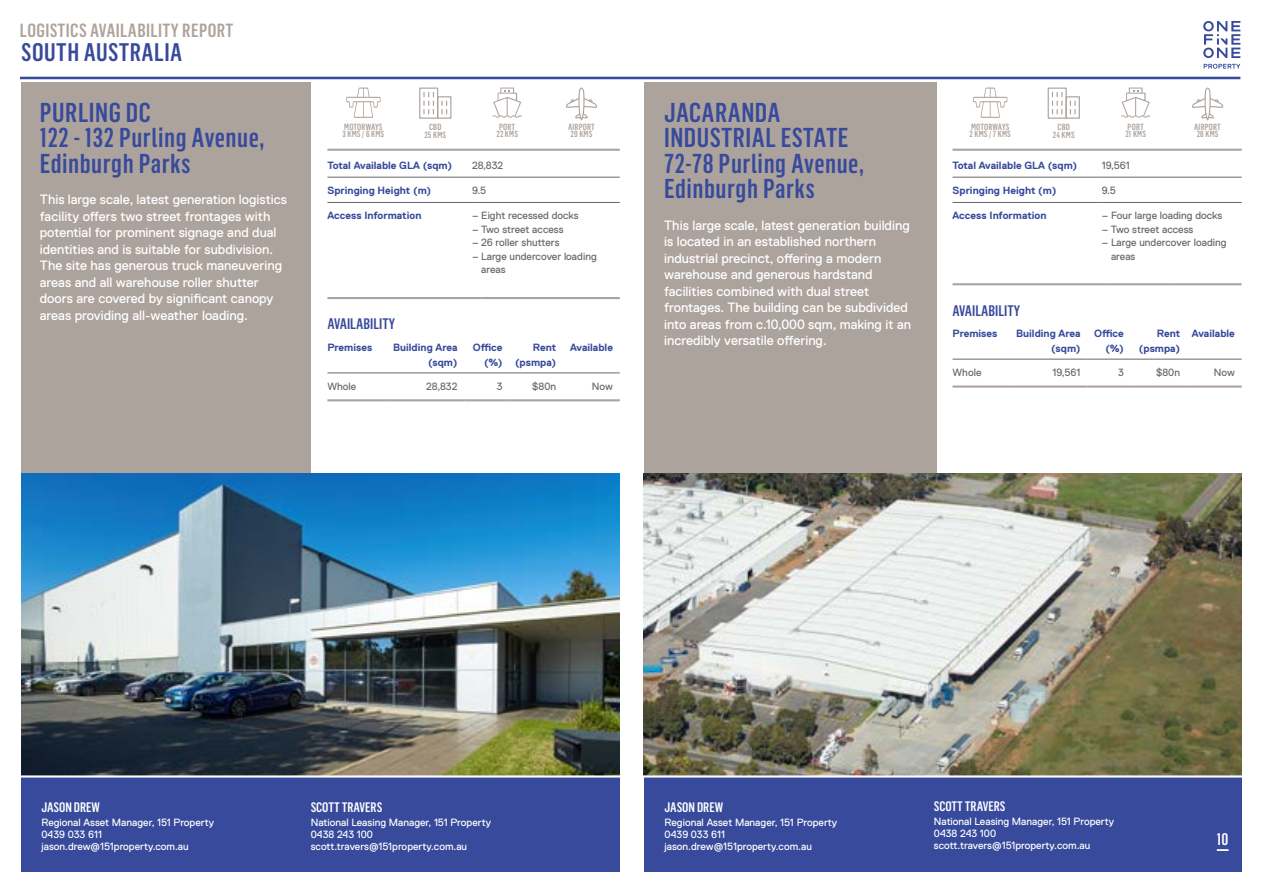
<style>
.page{position:relative;width:1263px;height:893px;background:#fff}
.page>*{position:absolute;margin:0;border:0;box-sizing:border-box;transform-origin:0 0}
.t1{font:500 26.85px/25.5px "Flama Condensed";letter-spacing:.02em;color:#374a9b}
.t2{font:500 25.05px "Flama Condensed";letter-spacing:.02em;color:#374a9b}
.t3{font:500 18.75px "Flama Condensed";letter-spacing:.02em;color:#ada39d}
.t4{font:500 16.5px "Flama Condensed";color:#fff}
.t5{font:500 15px "Flama Condensed";color:#374a9b}
.t6{font:13.5px/16.5px "Replica";color:#fff}
.t7{font:500 13.5px "Flama Condensed";color:#fff}
.t8{font:10.5px/12px "Replica";color:#fff}
.t9{font:700 10.5px/15.3px "Replica";color:#374a9b;text-align:right}
.t10{font:10.5px/13.5px "Replica";color:#686866}
.t11{font:500 8.85px/7.5px "Flama Condensed";letter-spacing:.02em;color:#ada39d}
</style>
<div class="page">
<div style="left:644px;top:775px;width:597px;height:97px;background:#374a9b"></div>
<div style="left:21px;top:82px;width:290px;height:391px;background:#ada39d"></div>
<div style="left:644px;top:82px;width:292px;height:391px;background:#ada39d"></div>
<div style="left:21px;top:775px;width:599px;height:97px;background:#374a9b"></div>
<hr style="left:20px;top:77px;width:1220px;height:2px;background:#374a9b">
<svg style="left:1204px;top:64px;width:36px;height:5px"></svg>
<svg style="left:1203px;top:21px;width:37px;height:37px"></svg>
<svg style="left:1217px;top:849px;width:11px;height:2px"></svg>
<img style="left:21px;top:473px;width:599px;height:302px">
<svg style="left:346px;top:88px;width:35px;height:30px"></svg>
<div style="left:419px;top:88px;width:19px;height:31px;border:1px solid #ada39d"></div>
<div style="left:437px;top:96px;width:14px;height:23px;border:1px solid #ada39d"></div>
<svg style="left:441px;top:101px;width:6px;height:13px"></svg>
<svg style="left:423px;top:92px;width:11px;height:22px"></svg>
<svg style="left:492px;top:88px;width:30px;height:30px"></svg>
<svg style="left:566px;top:88px;width:31px;height:32px"></svg>
<svg style="left:327px;top:176px;width:293px;height:1px"></svg>
<hr style="left:327px;top:177px;width:145px;height:1px;background:#686866">
<hr style="left:327px;top:202px;width:145px;height:1px;background:#686866">
<hr style="left:472px;top:177px;width:148px;height:1px;background:#686866">
<hr style="left:472px;top:202px;width:148px;height:1px;background:#686866">
<hr style="left:327px;top:149px;width:145px;height:2px;background:#ada39d">
<hr style="left:472px;top:149px;width:148px;height:2px;background:#ada39d">
<hr style="left:327px;top:297px;width:155px;height:2px;background:#ada39d">
<hr style="left:482px;top:297px;width:67px;height:2px;background:#ada39d">
<hr style="left:549px;top:297px;width:71px;height:2px;background:#ada39d">
<svg style="left:327px;top:372px;width:293px;height:1px"></svg>
<hr style="left:327px;top:373px;width:61px;height:1px;background:#686866">
<hr style="left:388px;top:373px;width:76px;height:1px;background:#686866">
<hr style="left:464px;top:373px;width:45px;height:1px;background:#686866">
<hr style="left:509px;top:373px;width:54px;height:1px;background:#686866">
<hr style="left:563px;top:373px;width:57px;height:1px;background:#686866">
<hr style="left:327px;top:399px;width:61px;height:2px;background:#ada39d">
<hr style="left:388px;top:399px;width:76px;height:2px;background:#ada39d">
<hr style="left:464px;top:399px;width:45px;height:2px;background:#ada39d">
<hr style="left:509px;top:399px;width:54px;height:2px;background:#ada39d">
<hr style="left:563px;top:399px;width:57px;height:2px;background:#ada39d">
<img style="left:644px;top:473px;width:597px;height:302px">
<svg style="left:973px;top:88px;width:34px;height:30px"></svg>
<div style="left:1048px;top:88px;width:19px;height:31px;border:1px solid #ada39d"></div>
<div style="left:1065px;top:96px;width:15px;height:23px;border:1px solid #ada39d"></div>
<svg style="left:1070px;top:101px;width:5px;height:13px"></svg>
<svg style="left:1052px;top:92px;width:10px;height:22px"></svg>
<svg style="left:1121px;top:88px;width:29px;height:30px"></svg>
<svg style="left:1192px;top:88px;width:31px;height:32px"></svg>
<svg style="left:952px;top:176px;width:290px;height:1px"></svg>
<hr style="left:952px;top:177px;width:150px;height:1px;background:#686866">
<hr style="left:952px;top:202px;width:150px;height:1px;background:#686866">
<hr style="left:1102px;top:177px;width:140px;height:1px;background:#686866">
<hr style="left:1102px;top:202px;width:140px;height:1px;background:#686866">
<hr style="left:952px;top:149px;width:150px;height:2px;background:#ada39d">
<hr style="left:1102px;top:149px;width:140px;height:2px;background:#ada39d">
<hr style="left:952px;top:283px;width:155px;height:2px;background:#ada39d">
<hr style="left:1107px;top:283px;width:67px;height:2px;background:#ada39d">
<hr style="left:1174px;top:283px;width:67px;height:2px;background:#ada39d">
<svg style="left:952px;top:358px;width:290px;height:1px"></svg>
<hr style="left:952px;top:359px;width:64px;height:1px;background:#686866">
<hr style="left:1016px;top:359px;width:71px;height:1px;background:#686866">
<hr style="left:1087px;top:359px;width:44px;height:1px;background:#686866">
<hr style="left:1131px;top:359px;width:56px;height:1px;background:#686866">
<hr style="left:1187px;top:359px;width:55px;height:1px;background:#686866">
<hr style="left:952px;top:385px;width:64px;height:3px;background:#ada39d">
<hr style="left:1016px;top:385px;width:71px;height:3px;background:#ada39d">
<hr style="left:1087px;top:385px;width:44px;height:3px;background:#ada39d">
<hr style="left:1131px;top:385px;width:56px;height:3px;background:#ada39d">
<hr style="left:1187px;top:385px;width:55px;height:3px;background:#ada39d">
<hr style="left:0;top:775px;width:1252px;height:2px;background:#fff">
<h3 class="t3" style="left:20px;top:19px;width:215px">LOGISTICS AVAILABILITY REPORT</h3>
<h2 class="t2" style="left:21px;top:36px;width:163px">SOUTH AUSTRALIA</h2>
<h1 class="t1" style="left:40px;top:99px;width:226px">PURLING DC<br>122 - 132 Purling Avenue,<br>Edinburgh Parks</h1>
<p class="t6" style="left:40px;top:191px;width:249px">This large scale, latest generation logistics facility offers two street frontages with potential for prominent signage and dual identities and is suitable for subdivision.<br>The site has generous truck maneuvering areas and all warehouse roller shutter doors are covered by significant canopy areas providing all-weather loading.</p>
<p class="t11" style="left:342px;top:122px;width:43px">MOTORWAYS<br>3 KMS / 6 KMS</p>
<p class="t11" style="left:424px;top:123px;width:23px;text-align:center">CBD<br>25 KMS</p>
<p class="t11" style="left:496px;top:123px;width:23px;text-align:center">PORT<br>22 KMS</p>
<p class="t11" style="left:568px;top:123px;width:28px">AIRPORT<br>29 KMS</p>
<p class="t9" style="left:327px;top:157px;width:126px">Total Available GLA (sqm)</p>
<p class="t10" style="left:472px;top:158px;width:33px">28,832</p>
<p class="t9" style="left:327px;top:183px;width:105px">Springing Height (m)</p>
<p class="t10" style="left:472px;top:184px;width:16px">9.5</p>
<p class="t9" style="left:327px;top:208px;width:95px">Access Information</p>
<p class="t10" style="left:472px;top:209px;width:108px">– Eight recessed docks</p>
<p class="t10" style="left:472px;top:223px;width:93px">– Two street access</p>
<p class="t10" style="left:472px;top:236px;width:89px">– 26 roller shutters</p>
<p class="t10" style="left:481px;top:250px;width:117px;text-indent:-9px">– Large undercover loading areas</p>
<p class="t5" style="left:327px;top:315px;width:69px">AVAILABILITY</p>
<p class="t9" style="left:327px;top:340px;width:46px">Premises</p>
<p class="t9" style="left:393px;top:340px;width:66px">Building Area (sqm)</p>
<p class="t9" style="left:473px;top:340px;width:31px">Office (%)</p>
<p class="t9" style="left:515px;top:340px;width:43px">Rent (psmpa)</p>
<p class="t9" style="left:570px;top:340px;width:44px">Available</p>
<p class="t10" style="left:327px;top:379px;width:30px">Whole</p>
<p class="t10" style="left:426px;top:379px;width:33px">28,832</p>
<p class="t10" style="left:497px;top:379px;width:7px">3</p>
<p class="t10" style="left:532px;top:379px;width:25px">$80n</p>
<p class="t10" style="left:592px;top:379px;width:23px">Now</p>
<h1 class="t1" style="left:664px;top:99px;width:201px">JACARANDA<br>INDUSTRIAL ESTATE<br>72-78 Purling Avenue,<br>Edinburgh Parks</h1>
<p class="t6" style="left:664px;top:217px;width:248px">This large scale, latest generation building is located in an established northern industrial precinct, offering a modern warehouse and generous hardstand facilities combined with dual street frontages. The building can be subdivided into areas from c.10,000 sqm, making it an incredibly versatile offering.</p>
<p class="t11" style="left:969px;top:122px;width:43px">MOTORWAYS<br>2 KMS / 7 KMS</p>
<p class="t11" style="left:1053px;top:123px;width:23px;text-align:center">CBD<br>24 KMS</p>
<p class="t11" style="left:1125px;top:123px;width:22px">PORT<br>21 KMS</p>
<p class="t11" style="left:1194px;top:123px;width:28px">AIRPORT<br>28 KMS</p>
<p class="t9" style="left:952px;top:157px;width:126px">Total Available GLA (sqm)</p>
<p class="t10" style="left:1102px;top:158px;width:30px">19,561</p>
<p class="t9" style="left:952px;top:183px;width:105px">Springing Height (m)</p>
<p class="t10" style="left:1102px;top:184px;width:16px">9.5</p>
<p class="t9" style="left:952px;top:208px;width:95px">Access Information</p>
<p class="t10" style="left:1102px;top:209px;width:122px">– Four large loading docks</p>
<p class="t10" style="left:1102px;top:222px;width:93px">– Two street access</p>
<p class="t10" style="left:1111px;top:236px;width:117px;text-indent:-9px">– Large undercover loading areas</p>
<p class="t5" style="left:952px;top:301px;width:69px">AVAILABILITY</p>
<p class="t9" style="left:952px;top:326px;width:46px">Premises</p>
<p class="t9" style="left:1016px;top:326px;width:66px">Building Area (sqm)</p>
<p class="t9" style="left:1094px;top:326px;width:31px">Office (%)</p>
<p class="t9" style="left:1139px;top:326px;width:43px">Rent (psmpa)</p>
<p class="t9" style="left:1192px;top:326px;width:44px">Available</p>
<p class="t10" style="left:952px;top:366px;width:30px">Whole</p>
<p class="t10" style="left:1052px;top:366px;width:30px">19,561</p>
<p class="t10" style="left:1118px;top:366px;width:7px">3</p>
<p class="t10" style="left:1156px;top:366px;width:25px">$80n</p>
<p class="t10" style="left:1214px;top:366px;width:23px">Now</p>
<p class="t7" style="left:41px;top:799px;width:60px">JASON DREW</p>
<p class="t8" style="left:41px;top:816px;width:174px">Regional Asset Manager, 151 Property<br>0439 033 611 jason.drew@151property.com.au</p>
<p class="t7" style="left:311px;top:799px;width:73px">SCOTT TRAVERS</p>
<p class="t8" style="left:311px;top:816px;width:182px">National Leasing Manager, 151 Property<br>0438 243 100 scott.travers@151property.com.au</p>
<p class="t7" style="left:665px;top:799px;width:60px">JASON DREW</p>
<p class="t8" style="left:665px;top:816px;width:174px">Regional Asset Manager, 151 Property<br>0439 033 611 jason.drew@151property.com.au</p>
<p class="t7" style="left:934px;top:797px;width:73px">SCOTT TRAVERS</p>
<p class="t8" style="left:934px;top:815px;width:182px">National Leasing Manager, 151 Property<br>0438 243 100 scott.travers@151property.com.au</p>
<p class="t4" style="left:1217px;top:829px;width:13px">10</p>
</div>
